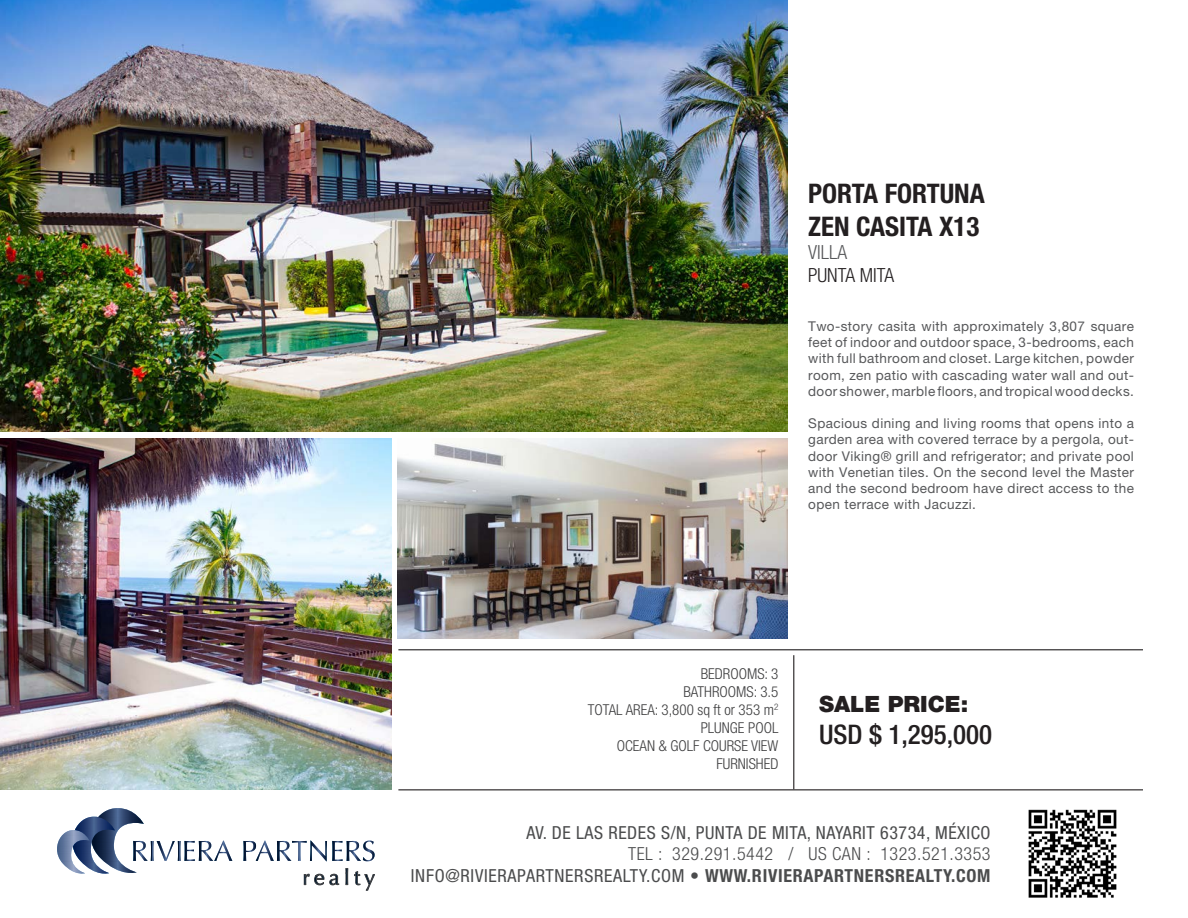
<style>
.page{position:relative;width:1188px;height:918px;background:#fff}
.page>*{position:absolute;margin:0;border:0;box-sizing:border-box;transform-origin:0 0}
.t1{font:700 condensed 27px "Helvetica Neue LT Pro";color:#231f20}
.t2{font:500 condensed 27px "Helvetica Neue LT Pro";color:#231f20}
.t3{font:900 22.5px "Helvetica Neue LT Pro";color:#231f20}
.t4{font:300 condensed 19.5px "Helvetica Neue LT Pro";color:#231f20}
.t5{font:300 condensed 19.5px "Helvetica Neue LT Pro";color:#57585a}
.t6{font:condensed 18px "Helvetica Neue LT Pro";letter-spacing:.03em;color:#4b4c4d}
.t7{font:300 condensed 18px "Helvetica Neue LT Pro";letter-spacing:.03em;color:#4b4c4d}
.t8{font:300 condensed 15px "Helvetica Neue LT Pro";color:#3e3e3f}
.t9{font:13.5px/16.2px "Helvetica Neue LT Pro";letter-spacing:.03em;color:#57585a;text-align:justify}
.s1{font-weight:700}
</style>
<div class="page">
<img style="left:1028px;top:809px;width:89px;height:89px">
<hr style="left:398px;top:649px;width:745px;height:1px;background:#231f20">
<hr style="left:398px;top:789px;width:745px;height:1px;background:#231f20">
<hr style="left:793px;top:655px;width:1px;height:134px;background:#231f20">
<svg style="left:243px;top:841px;width:132px;height:20px"></svg>
<svg style="left:304px;top:874px;width:5px;height:11px"></svg>
<svg style="left:315px;top:874px;width:9px;height:11px"></svg>
<svg style="left:330px;top:874px;width:9px;height:11px"></svg>
<svg style="left:346px;top:868px;width:2px;height:17px"></svg>
<svg style="left:354px;top:871px;width:21px;height:19px"></svg>
<svg style="left:57px;top:808px;width:175px;height:66px"></svg>
<img style="left:0;top:0;width:788px;height:432px">
<img style="left:398px;top:438px;width:390px;height:201px">
<img style="left:0;top:438px;width:392px;height:351px">
<p class="t1" style="left:808px;top:177px;width:178px">PORTA FORTUNA</p>
<p class="t1" style="left:808px;top:210px;width:173px">ZEN CASITA X13</p>
<p class="t5" style="left:808px;top:241px;width:40px">VILLA</p>
<p class="t4" style="left:808px;top:264px;width:87px">PUNTA MITA</p>
<p class="t9" style="left:808px;top:318px;width:327px">Two-story casita with approximately 3,807 square feet of indoor and outdoor space, 3-bedrooms, each with full bathroom and closet. Large kitchen, powder room, zen patio with cascading water wall and out&shy;door shower, marble floors, and tropical wood decks.</p>
<p class="t9" style="left:808px;top:415px;width:327px">Spacious dining and living rooms that opens into a garden area with covered terrace by a pergola, out&shy;door Viking® grill and refrigerator; and private pool with Venetian tiles. On the second level the Master and the second bedroom have direct access to the open terrace with Jacuzzi.</p>
<p class="t8" style="left:701px;top:665px;width:79px">BEDROOMS: 3</p>
<p class="t8" style="left:683px;top:683px;width:96px">BATHROOMS: 3.5</p>
<p class="t8" style="left:588px;top:701px;width:192px">TOTAL AREA: 3,800 sq ft or 353 m<sup>2</sup></p>
<p class="t8" style="left:701px;top:719px;width:79px">PLUNGE POOL</p>
<p class="t8" style="left:617px;top:737px;width:163px">OCEAN &amp; GOLF COURSE VIEW</p>
<p class="t8" style="left:717px;top:755px;width:63px">FURNISHED</p>
<p class="t3" style="left:819px;top:690px;width:151px">SALE PRICE:</p>
<p class="t2" style="left:819px;top:718px;width:175px">USD $ 1,295,000</p>
<p class="t6" style="left:526px;top:822px;width:466px">AV. DE LAS REDES S/N, PUNTA DE MITA, NAYARIT 63734, MÉXICO</p>
<p class="t7" style="left:628px;top:844px;width:364px">TEL : 329.291.5442 / US CAN : 1323.521.3353</p>
<p class="t6" style="left:411px;top:865px;width:581px">INFO@RIVIERAPARTNERSREALTY.COM <span class="s1">• WWW.RIVIERAPARTNERSREALTY.COM</span></p>
</div>
